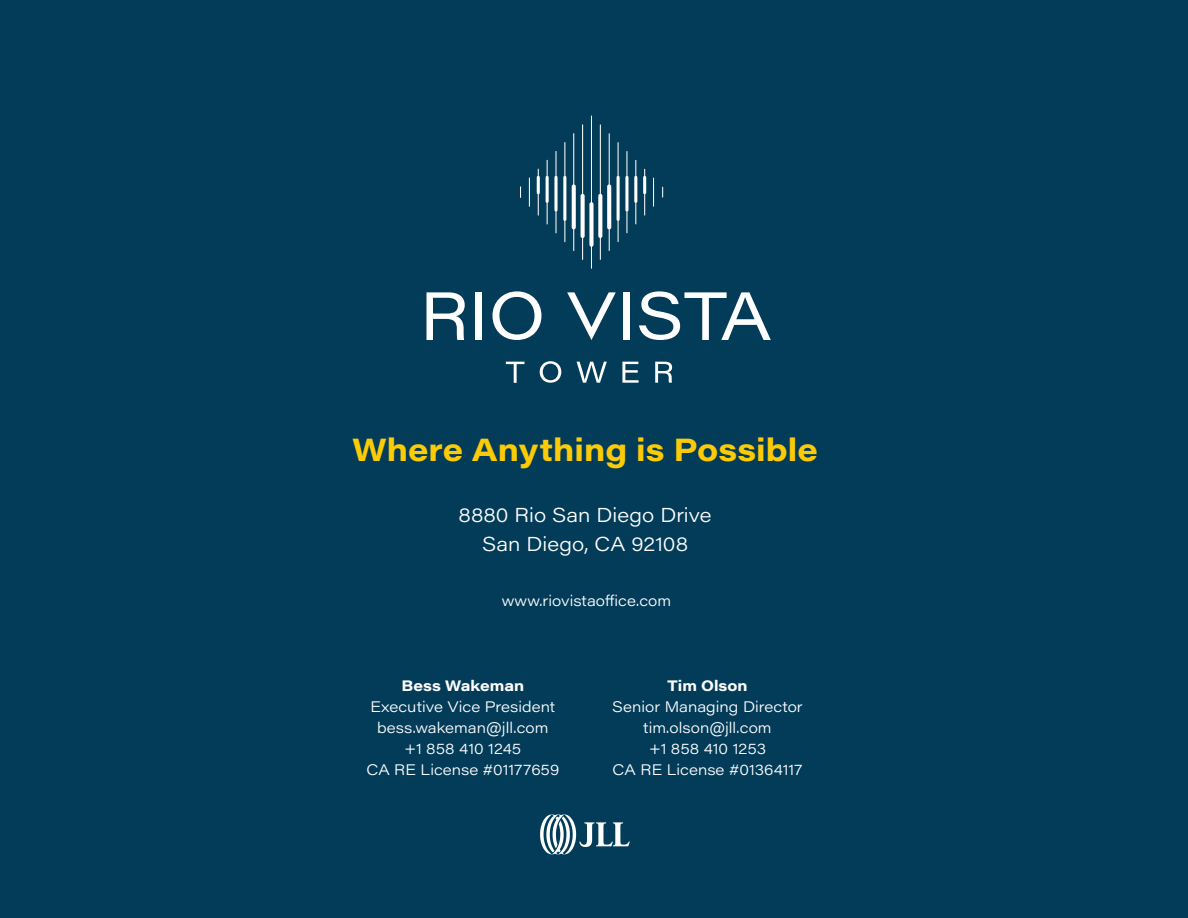
<style>
.page{position:relative;width:1188px;height:918px;background:#033c59}
.page>*{position:absolute;margin:0;border:0;box-sizing:border-box;transform-origin:0 0}
.t1{font:31.65px "Acumin Variable Concept";color:#fccb05}
.t2{font:19.8px/28.5px "Acumin Variable Concept";color:#fff;text-align:center}
.t3{font:15px/21px "Acumin Variable Concept";color:#fff;text-align:center}
</style>
<div class="page">
<svg style="left:427px;top:292px;width:38px;height:48px"></svg>
<div style="left:476px;top:292px;width:6px;height:48px;background:#fff"></div>
<svg style="left:492px;top:291px;width:49px;height:49px"></svg>
<svg style="left:567px;top:292px;width:49px;height:48px"></svg>
<div style="left:623px;top:292px;width:7px;height:48px;background:#fff"></div>
<svg style="left:639px;top:291px;width:132px;height:49px"></svg>
<svg style="left:506px;top:362px;width:18px;height:21px"></svg>
<svg style="left:540px;top:361px;width:21px;height:22px"></svg>
<svg style="left:577px;top:362px;width:30px;height:21px"></svg>
<svg style="left:622px;top:362px;width:17px;height:21px"></svg>
<svg style="left:655px;top:362px;width:17px;height:21px"></svg>
<svg style="left:529px;top:178px;width:1px;height:29px"></svg>
<svg style="left:520px;top:186px;width:1px;height:12px"></svg>
<svg style="left:653px;top:178px;width:1px;height:29px"></svg>
<svg style="left:634px;top:160px;width:3px;height:64px"></svg>
<svg style="left:643px;top:169px;width:3px;height:47px"></svg>
<svg style="left:617px;top:142px;width:11px;height:100px"></svg>
<svg style="left:537px;top:169px;width:3px;height:47px"></svg>
<svg style="left:546px;top:142px;width:20px;height:100px"></svg>
<svg style="left:572px;top:116px;width:39px;height:153px"></svg>
<svg style="left:540px;top:814px;width:90px;height:40px"></svg>
<h1 class="t1" style="left:353px;top:428px;width:467px">Where Anything is Possible</h1>
<h2 class="t2" style="left:459px;top:500px;width:255px">8880 Rio San Diego Drive<br>San Diego, CA 92108</h2>
<p class="t3" style="left:502px;top:590px;width:171px">www.riovistaoffice.com</p>
<p class="t3" style="left:366px;top:675px;width:194px">Bess Wakeman<br>Executive Vice President bess.wakeman@jll.com<br>+1 858 410 1245<br>CA RE License #01177659</p>
<p class="t3" style="left:612px;top:675px;width:192px">Tim Olson<br>Senior Managing Director tim.olson@jll.com<br>+1 858 410 1253<br>CA RE License #01364117</p>
</div>
